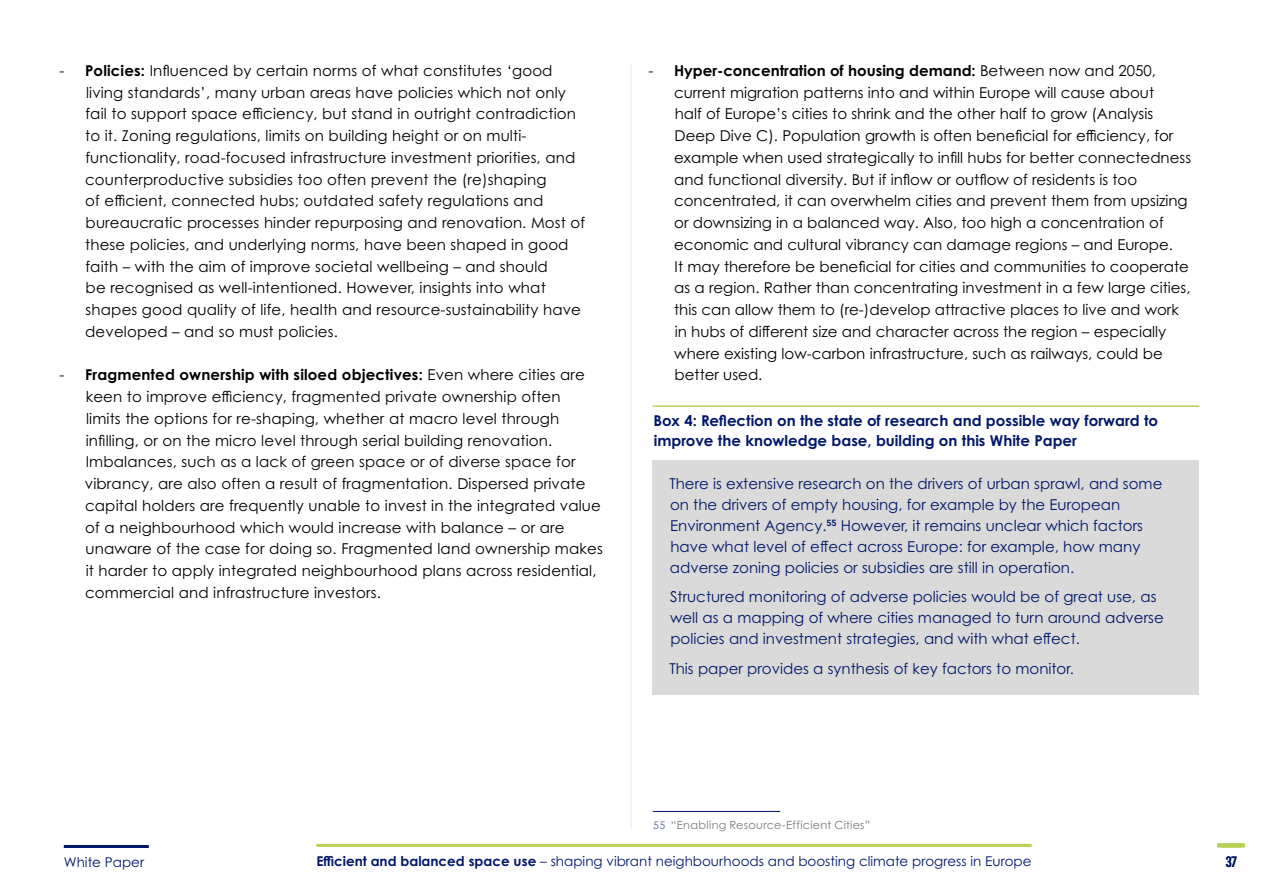
<style>
.page{position:relative;width:1263px;height:893px;background:#fff}
.page>*{position:absolute;margin:0;border:0;box-sizing:border-box;transform-origin:0 0}
.t1{font:15px/21.8px "Century Gothic Pro";letter-spacing:.01em;color:#000}
.t2{font:15px/21px "Century Gothic Pro";color:#001868}
.t3{font:700 15px/20.2px "Century Gothic Pro";color:#001868}
.t4{font:15px "Bebas Kai";color:#001868}
.t5{font:13.5px "Century Gothic Pro";color:#001868}
.t6{font:11.25px "Century Gothic Pro";letter-spacing:.025em;color:#7c7b7b}
.s1{font-weight:700}
.s2{font-size:10.5px;color:#59699d}
</style>
<div class="page">
<div style="left:1217px;top:843px;width:28px;height:5px;background:#b8d152"></div>
<hr style="left:64px;top:845px;width:85px;height:3px;background:#001868">
<hr style="left:316px;top:844px;width:715px;height:3px;background:#b8d152">
<hr style="left:631px;top:64px;width:1px;height:765px;background:#eaf1cb">
<hr style="left:653px;top:405px;width:546px;height:2px;background:#b8d152">
<div style="left:653px;top:460px;width:546px;height:133px;background:#dadada"></div>
<div style="left:653px;top:574px;width:546px;height:91px;background:#dadada"></div>
<div style="left:653px;top:645px;width:546px;height:49px;background:#dadada"></div>
<hr style="left:653px;top:811px;width:127px;height:1px;background:#001868">
<p class="t1" style="left:85px;top:59px;width:502px;text-indent:-26px">- <span class="s1">Policies:</span> Influenced by certain norms of what constitutes ‘good living standards’, many urban areas have policies which not only fail to support space efficiency, but stand in outright contradiction to it. Zoning regulations, limits on building height or on multi&shy;functionality, road-focused infrastructure investment priorities, and counterproductive subsidies too often prevent the (re)shaping<br>of efficient, connected hubs; outdated safety regulations and bureaucratic processes hinder repurposing and renovation. Most of these policies, and underlying norms, have been shaped in good faith – with the aim of improve societal wellbeing – and should<br>be recognised as well-intentioned. However, insights into what shapes good quality of life, health and resource-sustainability have developed – and so must policies.</p>
<p class="t1" style="left:85px;top:364px;width:519px;text-indent:-25px">- <span class="s1">Fragmented ownership with siloed objectives:</span> Even where cities are keen to improve efficiency, fragmented private ownership often<br>limits the options for re-shaping, whether at macro level through infilling, or on the micro level through serial building renovation.<br>Imbalances, such as a lack of green space or of diverse space for vibrancy, are also often a result of fragmentation. Dispersed private capital holders are frequently unable to invest in the integrated value of a neighbourhood which would increase with balance – or are unaware of the case for doing so. Fragmented land ownership makes it harder to apply integrated neighbourhood plans across residential, commercial and infrastructure investors.</p>
<p class="t1" style="left:674px;top:59px;width:519px;text-indent:-26px">- <span class="s1">Hyper-concentration of housing demand:</span> Between now and 2050, current migration patterns into and within Europe will cause about<br>half of Europe’s cities to shrink and the other half to grow (Analysis Deep Dive C). Population growth is often beneficial for efficiency, for example when used strategically to infill hubs for better connectedness and functional diversity. But if inflow or outflow of residents is too concentrated, it can overwhelm cities and prevent them from upsizing or downsizing in a balanced way. Also, too high a concentration of economic and cultural vibrancy can damage regions – and Europe.<br>It may therefore be beneficial for cities and communities to cooperate as a region. Rather than concentrating investment in a few large cities, this can allow them to (re-)develop attractive places to live and work in hubs of different size and character across the region – especially where existing low-carbon infrastructure, such as railways, could be better used.</p>
<p class="t3" style="left:653px;top:410px;width:506px">Box 4: Reflection on the state of research and possible way forward to improve the knowledge base, building on this White Paper</p>
<p class="t2" style="left:669px;top:472px;width:494px">There is extensive research on the drivers of urban sprawl, and some on the drivers of empty housing, for example by the European Environment Agency.<sup>55</sup> However, it remains unclear which factors have what level of effect across Europe: for example, how many adverse zoning policies or subsidies are still in operation.</p>
<p class="t2" style="left:670px;top:586px;width:495px">Structured monitoring of adverse policies would be of great use, as well as a mapping of where cities managed to turn around adverse policies and investment strategies, and with what effect.</p>
<p class="t2" style="left:669px;top:657px;width:406px">This paper provides a synthesis of key factors to monitor.</p>
<p class="t6" style="left:653px;top:818px;width:218px"><span class="s2">55</span> “Enabling Resource-Efficient Cities”</p>
<p class="t5" style="left:64px;top:854px;width:82px">White Paper</p>
<p class="t5" style="left:316px;top:853px;width:717px"><span class="s1">Efficient and balanced space use</span> – shaping vibrant neighbourhoods and boosting climate progress in Europe</p>
<p class="t4" style="left:1226px;top:853px;width:13px">37</p>
</div>
